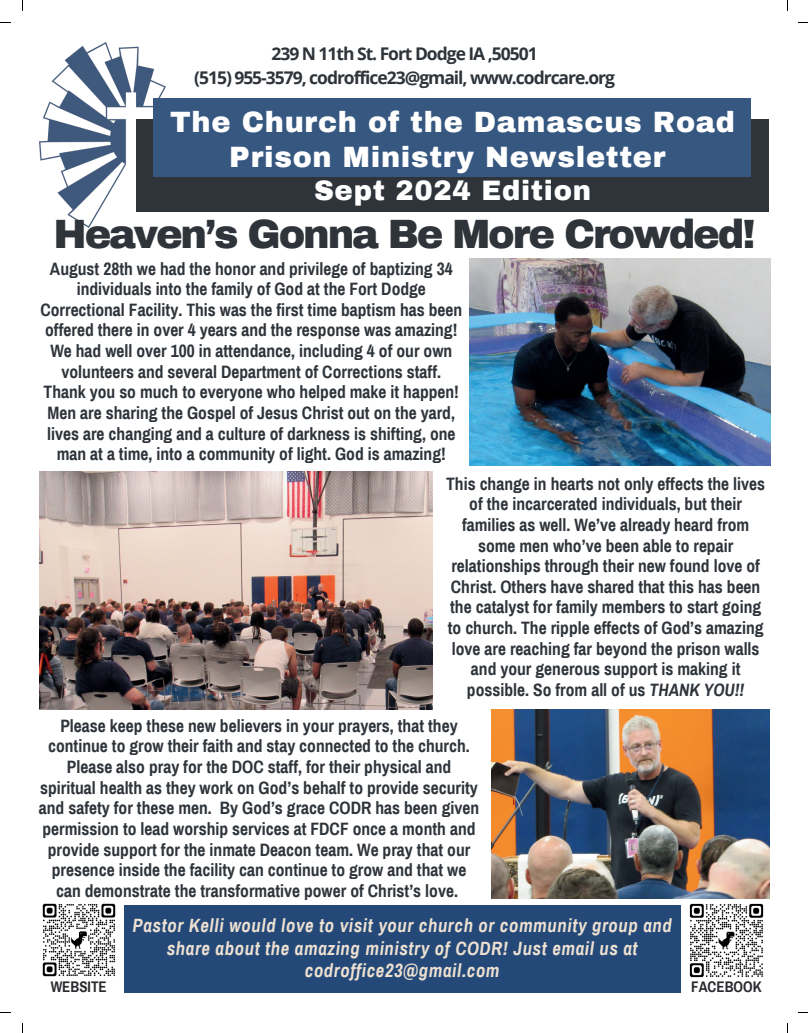
<style>
.page{position:relative;width:808px;height:1033px;background:#fff}
.page>*{position:absolute;margin:0;border:0;box-sizing:border-box;transform-origin:0 0}
.t1{font:900 40px "Archivo";letter-spacing:-.055em;color:#2e343a}
.t2{font:900 28.75px/34.8px "Archivo";letter-spacing:.025em;color:#fff;text-align:center}
.t3{font:900 27.5px "Archivo";letter-spacing:.025em;color:#fff}
.t4{font:italic 700 18.75px/22.5px "Archivo Narrow";letter-spacing:.03em;color:#eee1d2;text-align:center}
.t5{font:700 17.5px/20.6px "Archivo Narrow";color:#2e343a;text-align:center}
.t6{font:700 17.5px/23.5px "Open Sans";letter-spacing:-.06em;color:#2e343a;text-align:center}
.t7{font:700 15px "Archivo Narrow";color:#2a292d}
.s1{font-style:italic}
</style>
<div class="page">
<div style="left:136px;top:119px;width:632px;height:92px;background:#2e343a"></div>
<img style="left:39px;top:42px;width:127px;height:185px">
<div style="left:153px;top:98px;width:598px;height:79px;background:#365780"></div>
<div style="left:124px;top:905px;width:556px;height:87px;background:#244978"></div>
<img style="left:39px;top:471px;width:393px;height:239px">
<img style="left:42px;top:903px;width:74px;height:74px">
<img style="left:689px;top:896px;width:81px;height:82px">
<img style="left:491px;top:709px;width:278px;height:190px">
<img style="left:469px;top:259px;width:301px;height:206px">
<p class="t6" style="left:194px;top:42px;width:422px">239 N 11th St. Fort Dodge IA ,50501<br>(515) 955-3579, codroffice23@gmail, www.codrcare.org</p>
<h2 class="t2" style="left:170px;top:105px;width:566px">The Church of the Damascus Road<br>Prison Ministry Newsletter</h2>
<h3 class="t3" style="left:314px;top:174px;width:278px">Sept 2024 Edition</h3>
<h1 class="t1" style="left:53px;top:210px;width:703px">Heaven’s Gonna Be More Crowded!</h1>
<p class="t5" style="left:40px;top:258px;width:423px">August 28th we had the honor and privilege of baptizing 34 individuals into the family of God at the Fort Dodge Correctional Facility. This was the first time baptism has been offered there in over 4 years and the response was amazing!<br>We had well over 100 in attendance, including 4 of our own volunteers and several Department of Corrections staff.<br>Thank you so much to everyone who helped make it happen!<br>Men are sharing the Gospel of Jesus Christ out on the yard, lives are changing and a culture of darkness is shifting, one man at a time, into a community of light. God is amazing!</p>
<p class="t5" style="left:446px;top:473px;width:320px">This change in hearts not only effects the lives of the incarcerated individuals, but their families as well. We’ve already heard from some men who’ve been able to repair relationships through their new found love of Christ. Others have shared that this has been the catalyst for family members to start going to church. The ripple effects of God’s amazing love are reaching far beyond the prison walls and your generous support is making it possible. So from all of us <span class="s1">THANK YOU!!</span></p>
<p class="t5" style="left:39px;top:715px;width:442px">Please keep these new believers in your prayers, that they continue to grow their faith and stay connected to the church.<br>Please also pray for the DOC staff, for their physical and spiritual health as they work on God’s behalf to provide security and safety for these men. By God’s grace CODR has been given permission to lead worship services at FDCF once a month and provide support for the inmate Deacon team. We pray that our presence inside the facility can continue to grow and that we can demonstrate the transformative power of Christ’s love.</p>
<p class="t4" style="left:133px;top:914px;width:541px">Pastor Kelli would love to visit your church or community group and share about the amazing ministry of CODR! Just email us at codroffice23@gmail.com</p>
<p class="t7" style="left:51px;top:977px;width:58px">WEBSITE</p>
<p class="t7" style="left:691px;top:977px;width:72px">FACEBOOK</p>
</div>
